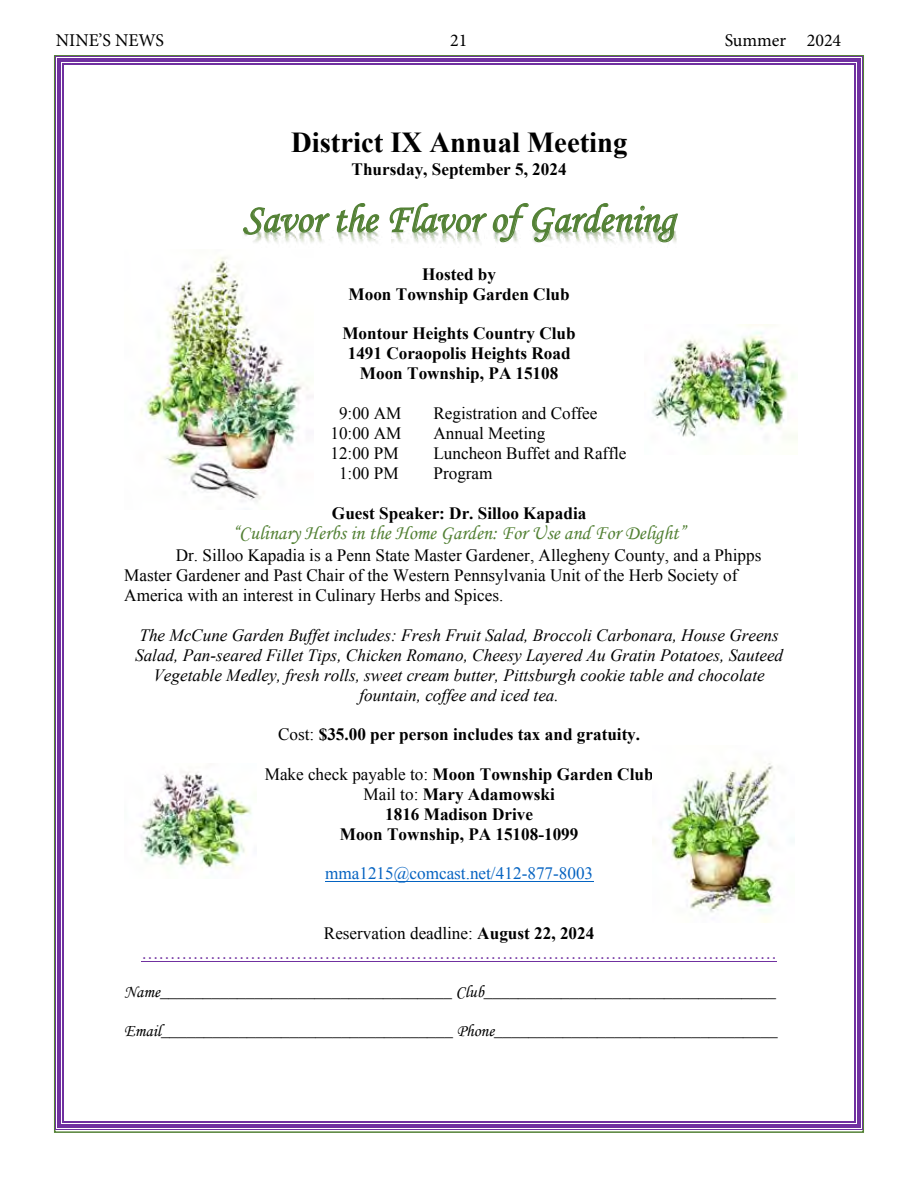
<style>
.page{position:relative;width:918px;height:1188px;background:#fff}
.page>*{position:absolute;margin:0;border:0;box-sizing:border-box;transform-origin:0 0}
.t1{font:40.35px "Monotype Corsiva";color:#538135}
.t2{font:700 28.95px "Times New Roman";color:#000}
.t3{font:20.25px "Monotype Corsiva";color:#538135}
.t4{font:18px "Minion Pro";color:#000}
.t5{font:700 17.25px/20px "Times New Roman";color:#000;text-align:center}
.t6{font:17.25px/20px "Times New Roman";color:#000}
.t7{font:italic 17.25px/20px "Times New Roman";color:#000;text-align:center}
.t8{font:17.25px "Monotype Corsiva";color:#000}
.t9{font:17.25px/20px "Times New Roman";color:#7030a0;text-align:center}
.t10{font:17.25px "Times New Roman";color:#0563c1}
.s1{font-weight:400}
.s2{color:#000}
.s3{font-weight:700;color:#000}
</style>
<div class="page">
<img style="left:244px;top:231px;width:433px;height:12px">
<hr style="left:325px;top:881px;width:268px;height:1px;background:#0563c1">
<hr style="left:141px;top:961px;width:636px;height:1px;background:#7030a0">
<img style="left:652px;top:325px;width:145px;height:116px">
<img style="left:141px;top:771px;width:110px;height:99px">
<img style="left:652px;top:763px;width:121px;height:160px">
<img style="left:141px;top:257px;width:172px;height:245px">
<svg style="left:56px;top:56px;width:8px;height:9px"></svg>
<hr style="left:64px;top:56px;width:791px;height:1px;background:#7030a0">
<div style="left:64px;top:58px;width:791px;height:5px;background:#7030a0"></div>
<hr style="left:64px;top:64px;width:791px;height:1px;background:#7030a0">
<svg style="left:855px;top:56px;width:8px;height:9px"></svg>
<hr style="left:56px;top:65px;width:1px;height:1056px;background:#7030a0">
<hr style="left:58px;top:65px;width:3px;height:1056px;background:#7030a0">
<hr style="left:63px;top:65px;width:1px;height:1056px;background:#7030a0">
<hr style="left:862px;top:65px;width:1px;height:1056px;background:#7030a0">
<hr style="left:857px;top:65px;width:4px;height:1056px;background:#7030a0">
<hr style="left:855px;top:65px;width:1px;height:1056px;background:#7030a0">
<svg style="left:56px;top:1121px;width:8px;height:9px"></svg>
<hr style="left:64px;top:1129px;width:791px;height:1px;background:#7030a0">
<div style="left:64px;top:1123px;width:791px;height:5px;background:#7030a0"></div>
<hr style="left:64px;top:1121px;width:791px;height:1px;background:#7030a0">
<svg style="left:855px;top:1121px;width:8px;height:9px"></svg>
<p class="t4" style="left:56px;top:28px;width:110px">NINE’S NEWS</p>
<p class="t4" style="left:450px;top:28px;width:19px">21</p>
<p class="t4" style="left:725px;top:28px;width:118px">Summer 2024</p>
<h2 class="t2" style="left:291px;top:123px;width:338px">District IX Annual Meeting</h2>
<p class="t5" style="left:352px;top:159px;width:217px">Thursday, September 5, 2024</p>
<h1 class="t1" style="left:243px;top:195px;width:434px">Savor the Flavor of Gardening</h1>
<p class="t5" style="left:349px;top:264px;width:223px">Hosted by<br>Moon Township Garden Club</p>
<p class="t5" style="left:342px;top:323px;width:235px">Montour Heights Country Club<br>1491 Coraopolis Heights Road<br>Moon Township, PA 15108</p>
<p class="t6" style="left:339px;top:403px;width:64px">9:00 AM</p>
<p class="t6" style="left:433px;top:403px;width:165px">Registration and Coffee</p>
<p class="t6" style="left:330px;top:423px;width:73px">10:00 AM</p>
<p class="t6" style="left:433px;top:423px;width:113px">Annual Meeting</p>
<p class="t6" style="left:330px;top:443px;width:70px">12:00 PM</p>
<p class="t6" style="left:433px;top:443px;width:195px">Luncheon Buffet and Raffle</p>
<p class="t6" style="left:339px;top:463px;width:61px">1:00 PM</p>
<p class="t6" style="left:433px;top:463px;width:61px">Program</p>
<p class="t5" style="left:332px;top:502px;width:256px">Guest Speaker: Dr. Silloo Kapadia</p>
<p class="t3" style="left:232px;top:521px;width:455px">“Culinary Herbs in the Home Garden: For Use and For Delight”</p>
<p class="t6" style="left:124px;top:545px;width:639px;text-indent:52px">Dr. Silloo Kapadia is a Penn State Master Gardener, Allegheny County, and a Phipps<br>Master Gardener and Past Chair of the Western Pennsylvania Unit of the Herb Society of<br>America with an interest in Culinary Herbs and Spices.</p>
<p class="t7" style="left:135px;top:625px;width:650px">The McCune Garden Buffet includes: Fresh Fruit Salad, Broccoli Carbonara, House Greens Salad, Pan-seared Fillet Tips, Chicken Romano, Cheesy Layered Au Gratin Potatoes, Sauteed Vegetable Medley, fresh rolls, sweet cream butter, Pittsburgh cookie table and chocolate fountain, coffee and iced tea.</p>
<p class="t5" style="left:278px;top:724px;width:364px"><span class="s1">Cost:</span> $35.00 per person includes tax and gratuity.</p>
<p class="t5" style="left:265px;top:764px;width:390px"><span class="s1">Make check payable to:</span> Moon Township Garden Club<br><span class="s1">Mail to:</span> Mary Adamowski<br>1816 Madison Drive<br>Moon Township, PA 15108-1099</p>
<p class="t10" style="left:325px;top:862px;width:270px">mma1215@comcast.net/412-877-8003</p>
<p class="t9" style="left:141px;top:923px;width:637px"><span class="s2">Reservation deadline:</span> <span class="s3">August 22, 2024 </span>…………………………………………………………………………………………………</p>
<p class="t8" style="left:124px;top:981px;width:653px">Name__________________________________ Club__________________________________</p>
<p class="t8" style="left:124px;top:1020px;width:655px">Email__________________________________ Phone_________________________________</p>
</div>
